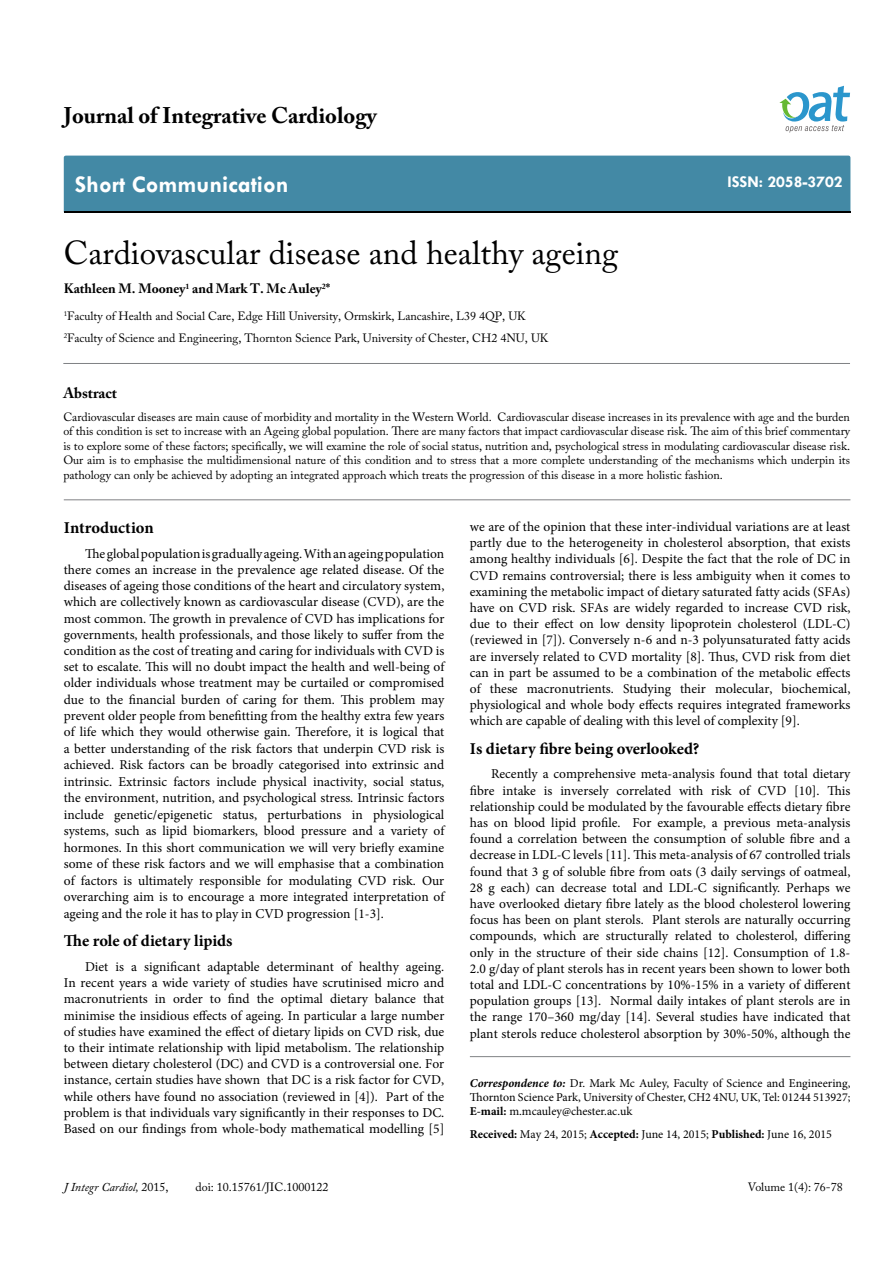
<style>
.page{position:relative;width:893px;height:1263px;background:#fff}
.page>*{position:absolute;margin:0;border:0;box-sizing:border-box;transform-origin:0 0}
.t1{font:33px "Adobe Caslon Pro";color:#000}
.t2{font:700 24px "Tw Cen";color:#fff}
.t3{font:700 22.5px "Adobe Caslon Pro";color:#000}
.t4{font:700 16.5px "Minion Pro";letter-spacing:-.005em;color:#000}
.t5{font:700 16.5px "Tw Cen";color:#fff}
.t6{font:700 15px "Adobe Caslon Pro";color:#000}
.t7{font:13.5px/16.2px "Minion Pro";color:#000;text-align:justify}
.t8{font:700 13.5px "Adobe Caslon Pro";color:#000}
.t9{font:12px/14.4px "Adobe Caslon Pro";color:#000}
.t10{font:12px/14.4px "Minion Pro";color:#000;text-align:justify}
.t11{font:italic 12px "Adobe Caslon Pro";color:#000}
.s1{font-weight:700;font-style:italic}
.s2{font-weight:700}
.s3{font-style:normal}
</style>
<div class="page">
<div style="left:64px;top:156px;width:786px;height:56px;background:#4389a5"></div>
<svg style="left:779px;top:86px;width:71px;height:47px"></svg>
<hr style="left:63px;top:363px;width:787px;height:1px;background:#808285">
<hr style="left:64px;top:500px;width:786px;height:1px;background:#808285">
<hr style="left:470px;top:1056px;width:380px;height:1px;background:#808285">
<h3 class="t3" style="left:64px;top:102px;width:314px">Journal of Integrative Cardiology</h3>
<h2 class="t2" style="left:75px;top:170px;width:215px">Short Communication</h2>
<h1 class="t1" style="left:64px;top:233px;width:556px">Cardiovascular disease and healthy ageing</h1>
<p class="t8" style="left:64px;top:281px;width:268px">Kathleen M. Mooney<sup>1</sup> and Mark T. Mc Auley<sup>2</sup>*</p>
<p class="t9" style="left:64px;top:305px;width:486px;line-height:22.2px"><sup>1</sup>Faculty of Health and Social Care, Edge Hill University, Ormskirk, Lancashire, L39 4QP, UK<br><sup>2</sup>Faculty of Science and Engineering, Thornton Science Park, University of Chester, CH2 4NU, UK</p>
<p class="t5" style="left:727px;top:172px;width:117px">ISSN: 2058-3702</p>
<p class="t6" style="left:63px;top:384px;width:55px">Abstract</p>
<p class="t9" style="left:63px;top:410px;width:788px;text-align:justify">Cardiovascular diseases are main cause of morbidity and mortality in the Western World. Cardiovascular disease increases in its prevalence with age and the burden of this condition is set to increase with an Ageing global population. There are many factors that impact cardiovascular disease risk. The aim of this brief commentary is to explore some of these factors; specifically, we will examine the role of social status, nutrition and, psychological stress in modulating cardiovascular disease risk.<br>Our aim is to emphasise the multidimensional nature of this condition and to stress that a more complete understanding of the mechanisms which underpin its pathology can only be achieved by adopting an integrated approach which treats the progression of this disease in a more holistic fashion.</p>
<p class="t4" style="left:64px;top:516px;width:91px">Introduction</p>
<p class="t7" style="left:64px;top:545px;width:382px;text-indent:21px">The global population is gradually ageing. With an ageing population there comes an increase in the prevalence age related disease. Of the diseases of ageing those conditions of the heart and circulatory system, which are collectively known as cardiovascular disease (CVD), are the most common. The growth in prevalence of CVD has implications for governments, health professionals, and those likely to suffer from the condition as the cost of treating and caring for individuals with CVD is set to escalate. This will no doubt impact the health and well-being of older individuals whose treatment may be curtailed or compromised due to the financial burden of caring for them. This problem may prevent older people from benefitting from the healthy extra few years of life which they would otherwise gain. Therefore, it is logical that a better understanding of the risk factors that underpin CVD risk is achieved. Risk factors can be broadly categorised into extrinsic and intrinsic. Extrinsic factors include physical inactivity, social status, the environment, nutrition, and psychological stress. Intrinsic factors include genetic/epigenetic status, perturbations in physiological systems, such as lipid biomarkers, blood pressure and a variety of hormones. In this short communication we will very briefly examine some of these risk factors and we will emphasise that a combination of factors is ultimately responsible for modulating CVD risk. Our overarching aim is to encourage a more integrated interpretation of ageing and the role it has to play in CVD progression [1-3].</p>
<p class="t4" style="left:64px;top:929px;width:170px">The role of dietary lipids</p>
<p class="t7" style="left:64px;top:958px;width:382px;text-indent:21px">Diet is a significant adaptable determinant of healthy ageing.<br>In recent years a wide variety of studies have scrutinised micro and macronutrients in order to find the optimal dietary balance that minimise the insidious effects of ageing. In particular a large number of studies have examined the effect of dietary lipids on CVD risk, due to their intimate relationship with lipid metabolism. The relationship between dietary cholesterol (DC) and CVD is a controversial one. For instance, certain studies have shown that DC is a risk factor for CVD, while others have found no association (reviewed in [4]). Part of the problem is that individuals vary significantly in their responses to DC.<br>Based on our findings from whole-body mathematical modelling [5]</p>
<p class="t7" style="left:470px;top:519px;width:382px">we are of the opinion that these inter-individual variations are at least partly due to the heterogeneity in cholesterol absorption, that exists among healthy individuals [6]. Despite the fact that the role of DC in CVD remains controversial; there is less ambiguity when it comes to examining the metabolic impact of dietary saturated fatty acids (SFAs) have on CVD risk. SFAs are widely regarded to increase CVD risk, due to their effect on low density lipoprotein cholesterol (LDL-C) (reviewed in [7]). Conversely n-6 and n-3 polyunsaturated fatty acids are inversely related to CVD mortality [8]. Thus, CVD risk from diet can in part be assumed to be a combination of the metabolic effects of these macronutrients. Studying their molecular, biochemical, physiological and whole body effects requires integrated frameworks which are capable of dealing with this level of complexity [9].</p>
<p class="t4" style="left:470px;top:737px;width:231px">Is dietary fibre being overlooked?</p>
<p class="t7" style="left:470px;top:766px;width:382px;text-indent:21px">Recently a comprehensive meta-analysis found that total dietary fibre intake is inversely correlated with risk of CVD [10]. This relationship could be modulated by the favourable effects dietary fibre has on blood lipid profile. For example, a previous meta-analysis found a correlation between the consumption of soluble fibre and a decrease in LDL-C levels [11]. This meta-analysis of 67 controlled trials found that 3 g of soluble fibre from oats (3 daily servings of oatmeal, 28 g each) can decrease total and LDL-C significantly. Perhaps we have overlooked dietary fibre lately as the blood cholesterol lowering focus has been on plant sterols. Plant sterols are naturally occurring compounds, which are structurally related to cholesterol, differing only in the structure of their side chains [12]. Consumption of 1.8- 2.0 g/day of plant sterols has in recent years been shown to lower both total and LDL-C concentrations by 10%-15% in a variety of different population groups [13]. Normal daily intakes of plant sterols are in the range 170–360 mg/day [14]. Several studies have indicated that plant sterols reduce cholesterol absorption by 30%-50%, although the</p>
<p class="t10" style="left:470px;top:1076px;width:382px"><span class="s1">Correspondence to:</span> Dr. Mark Mc Auley, Faculty of Science and Engineering, Thornton Science Park, University of Chester, CH2 4NU, UK, Tel: 01244 513927; <span class="s2">E-mail:</span> m.mcauley@chester.ac.uk</p>
<p class="t10" style="left:470px;top:1127px;width:364px"><span class="s2">Received:</span> May 24, 2015; <span class="s2">Accepted:</span> June 14, 2015; <span class="s2">Published:</span> June 16, 2015</p>
<p class="t11" style="left:64px;top:1180px;width:106px">J Integr Cardiol, <span class="s3">2015,</span></p>
<p class="t9" style="left:196px;top:1180px;width:134px">doi: 10.15761/JIC.1000122</p>
<p class="t9" style="left:748px;top:1180px;width:96px">Volume 1(4): 76-78</p>
</div>
